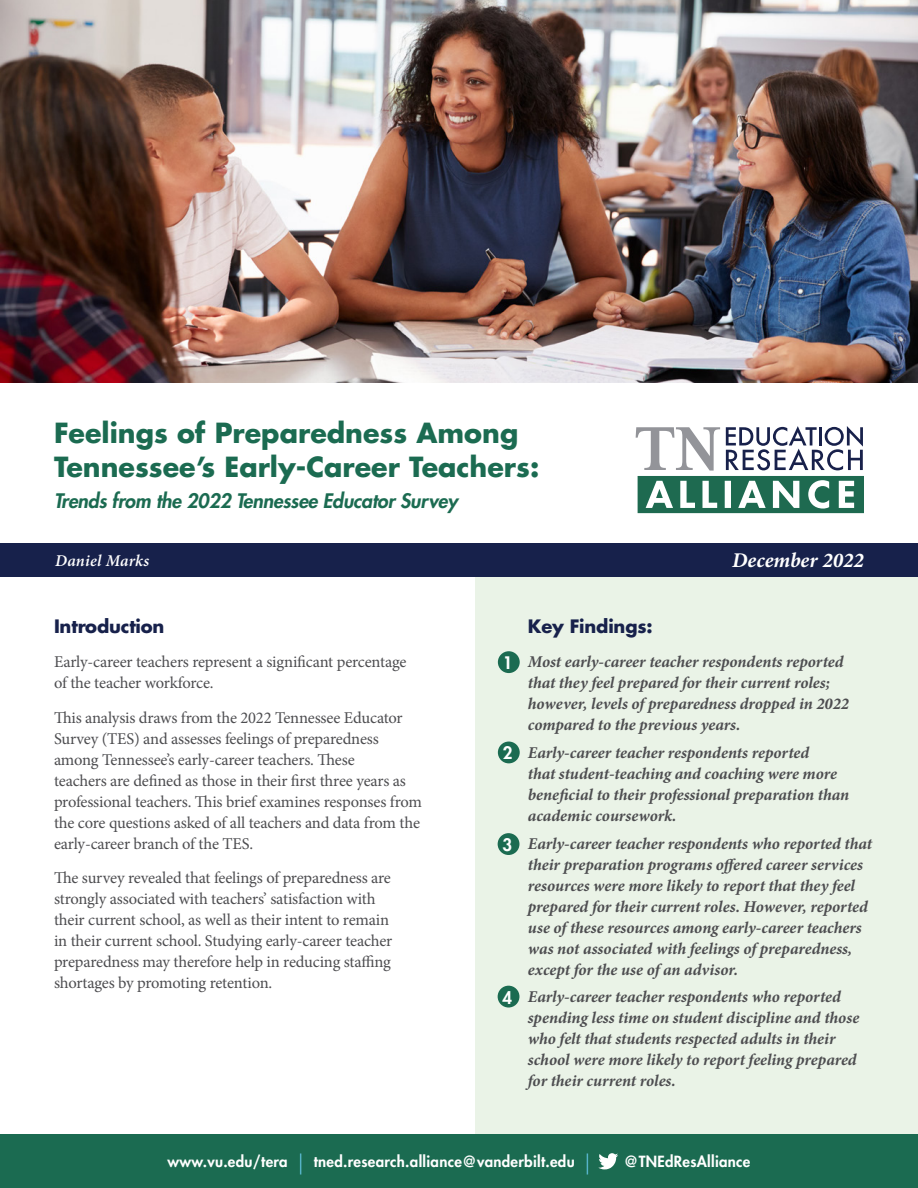
<style>
.page{position:relative;width:918px;height:1188px;background:#fff}
.page>*{position:absolute;margin:0;border:0;box-sizing:border-box;transform-origin:0 0}
.t1{font:700 27px/34.2px "Futura Std";color:#1b6b51}
.t2{font:italic 700 21px "Minion Pro";color:#fff}
.t3{font:italic 800 19.5px "Futura Std";letter-spacing:-.01em;color:#1b6b51}
.t4{font:700 18px "Futura Std";letter-spacing:-.01em;color:#17214b}
.t5{font:800 16.8px "Futura Std";color:#fff}
.t6{font:italic 700 16.5px/21px "Minion Pro";letter-spacing:-.005em;color:#4d4d50}
.t7{font:16.5px/21px "Minion Pro";letter-spacing:-.015em;color:#4d4d50}
.t8{font:italic 600 16.5px "Minion Pro";letter-spacing:.01em;color:#fff}
.t9{font:800 15px "Futura Std";letter-spacing:.02em;color:#fff}
.s1{font-weight:300;font-size:21px;color:#6dcff6}
</style>
<div class="page">
<div style="left:476px;top:577px;width:442px;height:557px;background:#eaf3e7"></div>
<div style="left:498px;top:833px;width:21px;height:22px;background:#1b6b51;border-radius:50%"></div>
<div style="left:498px;top:986px;width:21px;height:22px;background:#1b6b51;border-radius:50%"></div>
<div style="left:498px;top:742px;width:22px;height:21px;background:#1b6b51;border-radius:50%"></div>
<div style="left:498px;top:651px;width:22px;height:22px;background:#1b6b51;border-radius:50%"></div>
<div style="left:0;top:1134px;width:918px;height:54px;background:#1b6b51"></div>
<svg style="left:598px;top:1153px;width:20px;height:16px"></svg>
<img style="left:0;top:0;width:918px;height:382px">
<svg style="left:636px;top:426px;width:228px;height:87px"></svg>
<div style="left:0;top:543px;width:918px;height:33px;background:#17214b"></div>
<h1 class="t1" style="left:54px;top:415px;width:487px">Feelings of Preparedness Among<br>Tennessee’s Early-Career Teachers:</h1>
<p class="t3" style="left:54px;top:488px;width:405px">Trends from the 2022 Tennessee Educator Survey</p>
<p class="t8" style="left:55px;top:549px;width:96px">Daniel Marks</p>
<p class="t2" style="left:732px;top:546px;width:133px">December 2022</p>
<p class="t4" style="left:54px;top:614px;width:112px">Introduction</p>
<p class="t7" style="left:54px;top:651px;width:354px">Early-career teachers represent a significant percentage of the teacher workforce.</p>
<p class="t7" style="left:54px;top:707px;width:370px">This analysis draws from the 2022 Tennessee Educator Survey (TES) and assesses feelings of preparedness among Tennessee’s early-career teachers. These<br>teachers are defined as those in their first three years as professional teachers. This brief examines responses from the core questions asked of all teachers and data from the early-career branch of the TES.</p>
<p class="t7" style="left:54px;top:867px;width:340px">The survey revealed that feelings of preparedness are strongly associated with teachers’ satisfaction with their current school, as well as their intent to remain in their current school. Studying early-career teacher preparedness may therefore help in reducing staffing shortages by promoting retention.</p>
<p class="t5" style="left:503px;top:652px;width:11px">1</p>
<p class="t5" style="left:503px;top:743px;width:11px">2</p>
<p class="t5" style="left:503px;top:834px;width:11px">3</p>
<p class="t5" style="left:503px;top:987px;width:11px">4</p>
<p class="t4" style="left:528px;top:614px;width:126px">Key Findings:</p>
<p class="t6" style="left:528px;top:651px;width:323px">Most early-career teacher respondents reported that they feel prepared for their current roles; however, levels of preparedness dropped in 2022 compared to the previous years.</p>
<p class="t6" style="left:528px;top:742px;width:323px">Early-career teacher respondents reported<br>that student-teaching and coaching were more beneficial to their professional preparation than academic coursework.</p>
<p class="t6" style="left:528px;top:833px;width:346px">Early-career teacher respondents who reported that their preparation programs offered career services resources were more likely to report that they feel prepared for their current roles. However, reported use of these resources among early-career teachers was not associated with feelings of preparedness, except for the use of an advisor.</p>
<p class="t6" style="left:528px;top:986px;width:333px">Early-career teacher respondents who reported spending less time on student discipline and those who felt that students respected adults in their school were more likely to report feeling prepared for their current roles.</p>
<p class="t9" style="left:168px;top:1152px;width:425px">www.vu.edu/tera <span class="s1">|</span> tned.research.alliance@vanderbilt.edu <span class="s1">|</span></p>
<p class="t9" style="left:624px;top:1152px;width:128px">@TNEdResAlliance</p>
</div>
